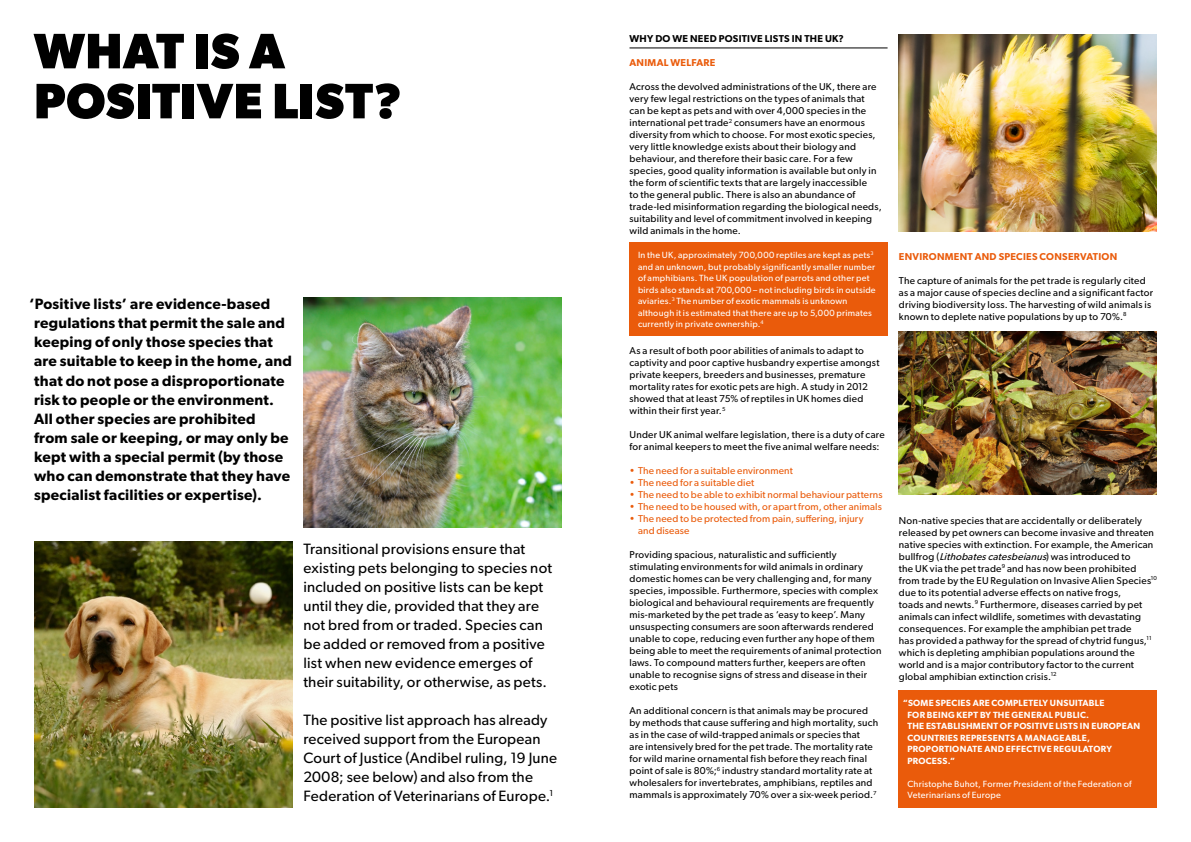
<style>
.page{position:relative;width:1191px;height:842px;background:#fff}
.page>*{position:absolute;margin:0;border:0;box-sizing:border-box;transform-origin:0 0}
.t1{font:700 50px/50px "Gibson";letter-spacing:.01em;color:#000}
.t2{font:15px/19px "Gibson";letter-spacing:.015em;color:#000}
.t3{font:600 15px/19px "Gibson";letter-spacing:.02em;color:#000}
.t4{font:10px/12px "Gibson";letter-spacing:.025em;color:#000}
.t5{font:10px/12px "Gibson";letter-spacing:.015em;color:#ea5b0b}
.t6{font:600 10px "Gibson";letter-spacing:.03em;color:#ea5b0b}
.t7{font:600 10px "Gibson";letter-spacing:.025em;color:#000}
.t8{font:9px/11.5px "Gibson";letter-spacing:.03em;color:#fff}
.t9{font:600 9px/11.5px "Gibson";letter-spacing:.03em;color:#fff}
.s1{font-style:italic}
</style>
<div class="page">
<img style="left:303px;top:297px;width:258px;height:230px">
<hr style="left:629px;top:48px;width:258px;height:1px;background:#000">
<img style="left:34px;top:541px;width:258px;height:267px">
<div style="left:629px;top:242px;width:258px;height:94px;background:#ea5b0b"></div>
<img style="left:899px;top:34px;width:258px;height:197px">
<img style="left:899px;top:331px;width:258px;height:164px">
<div style="left:899px;top:691px;width:258px;height:117px;background:#ea5b0b"></div>
<h1 class="t1" style="left:34px;top:25px;width:369px">WHAT IS A<br>POSITIVE LIST?</h1>
<p class="t3" style="left:34px;top:294px;width:259px;text-indent:-5px">‘Positive lists’ are evidence-based regulations that permit the sale and keeping of only those species that are suitable to keep in the home, and that do not pose a disproportionate risk to people or the environment.<br>All other species are prohibited from sale or keeping, or may only be kept with a special permit (by those who can demonstrate that they have specialist facilities or expertise).</p>
<p class="t2" style="left:303px;top:539px;width:250px">Transitional provisions ensure that existing pets belonging to species not included on positive lists can be kept until they die, provided that they are not bred from or traded. Species can be added or removed from a positive list when new evidence emerges of their suitability, or otherwise, as pets.</p>
<h2 class="t2" style="left:303px;top:710px;width:255px">The positive list approach has already received support from the European Court of Justice (Andibel ruling, 19 June 2008; see below) and also from the Federation of Veterinarians of Europe.<sup>1</sup></h2>
<p class="t7" style="left:629px;top:33px;width:216px">WHY DO WE NEED POSITIVE LISTS IN THE UK?</p>
<p class="t6" style="left:629px;top:57px;width:87px">ANIMAL WELFARE</p>
<p class="t4" style="left:629px;top:80px;width:254px">Across the devolved administrations of the UK, there are very few legal restrictions on the types of animals that can be kept as pets and with over 4,000 species in the international pet trade<sup>2</sup> consumers have an enormous diversity from which to choose. For most exotic species, very little knowledge exists about their biology and behaviour, and therefore their basic care. For a few species, good quality information is available but only in the form of scientific texts that are largely inaccessible<br>to the general public. There is also an abundance of trade-led misinformation regarding the biological needs, suitability and level of commitment involved in keeping wild animals in the home.</p>
<p class="t8" style="left:638px;top:249px;width:239px">In the UK, approximately 700,000 reptiles are kept as pets<sup>3 </sup>and an unknown, but probably significantly smaller number of amphibians. The UK population of parrots and other pet birds also stands at 700,000 – not including birds in outside aviaries.<sup>3</sup> The number of exotic mammals is unknown although it is estimated that there are up to 5,000 primates currently in private ownership.<sup>4</sup></p>
<p class="t4" style="left:629px;top:344px;width:251px">As a result of both poor abilities of animals to adapt to captivity and poor captive husbandry expertise amongst private keepers, breeders and businesses, premature mortality rates for exotic pets are high. A study in 2012 showed that at least 75% of reptiles in UK homes died within their first year.<sup>5</sup></p>
<p class="t4" style="left:629px;top:428px;width:257px">Under UK animal welfare legislation, there is a duty of care for animal keepers to meet the five animal welfare needs:</p>
<p class="t5" style="left:629px;top:464px;width:165px">• The need for a suitable environment</p>
<p class="t5" style="left:629px;top:476px;width:126px">• The need for a suitable diet</p>
<p class="t5" style="left:629px;top:488px;width:255px">• The need to be able to exhibit normal behaviour patterns</p>
<p class="t5" style="left:629px;top:500px;width:254px">• The need to be housed with, or apart from, other animals</p>
<p class="t5" style="left:638px;top:512px;width:227px;text-indent:-8px">• The need to be protected from pain, suffering, injury and disease</p>
<p class="t4" style="left:629px;top:548px;width:253px">Providing spacious, naturalistic and sufficiently stimulating environments for wild animals in ordinary domestic homes can be very challenging and, for many species, impossible. Furthermore, species with complex biological and behavioural requirements are frequently mis-marketed by the pet trade as ‘easy to keep’. Many unsuspecting consumers are soon afterwards rendered unable to cope, reducing even further any hope of them being able to meet the requirements of animal protection laws. To compound matters further, keepers are often unable to recognise signs of stress and disease in their exotic pets</p>
<p class="t4" style="left:629px;top:704px;width:250px">An additional concern is that animals may be procured by methods that cause suffering and high mortality, such as in the case of wild-trapped animals or species that<br>are intensively bred for the pet trade. The mortality rate for wild marine ornamental fish before they reach final point of sale is 80%;<sup>6</sup> industry standard mortality rate at wholesalers for invertebrates, amphibians, reptiles and mammals is approximately 70% over a six-week period.<sup>7</sup></p>
<p class="t6" style="left:899px;top:250px;width:220px">ENVIRONMENT AND SPECIES CONSERVATION</p>
<p class="t4" style="left:899px;top:274px;width:256px">The capture of animals for the pet trade is regularly cited as a major cause of species decline and a significant factor driving biodiversity loss. The harvesting of wild animals is known to deplete native populations by up to 70%.<sup>8</sup></p>
<p class="t4" style="left:899px;top:514px;width:259px">Non-native species that are accidentally or deliberately released by pet owners can become invasive and threaten native species with extinction. For example, the American b u l l f r o g ( <span class="s1">Lithobatescatesbeianus</span>) w a s i n t r o d u c e d t o<br>the UK via the pet trade<sup>9</sup> and has now been prohibited from trade by the EU Regulation on Invasive Alien Species<sup>10 </sup>due to its potential adverse effects on native frogs,<br>toads and newts.<sup>9</sup> Furthermore, diseases carried by pet animals can infect wildlife, sometimes with devastating consequences. For example the amphibian pet trade<br>has provided a pathway for the spread of chytrid fungus,<sup>11 </sup>which is depleting amphibian populations around the world and is a major contributory factor to the current global amphibian extinction crisis.<sup>12</sup></p>
<p class="t9" style="left:907px;top:697px;width:234px;text-indent:-5px">“SOME SPECIES ARE COMPLETELY UNSUITABLE<br>FOR BEING KEPT BY THE GENERAL PUBLIC.<br>THE ESTABLISHMENT OF POSITIVE LISTS IN EUROPEAN COUNTRIES REPRESENTS A MANAGEABLE, PROPORTIONATE AND EFFECTIVE REGULATORY PROCESS.”</p>
<p class="t8" style="left:907px;top:778px;width:226px">Christophe Buhot, Former President of the Federation of<br>Veterinarians of Europe</p>
</div>
